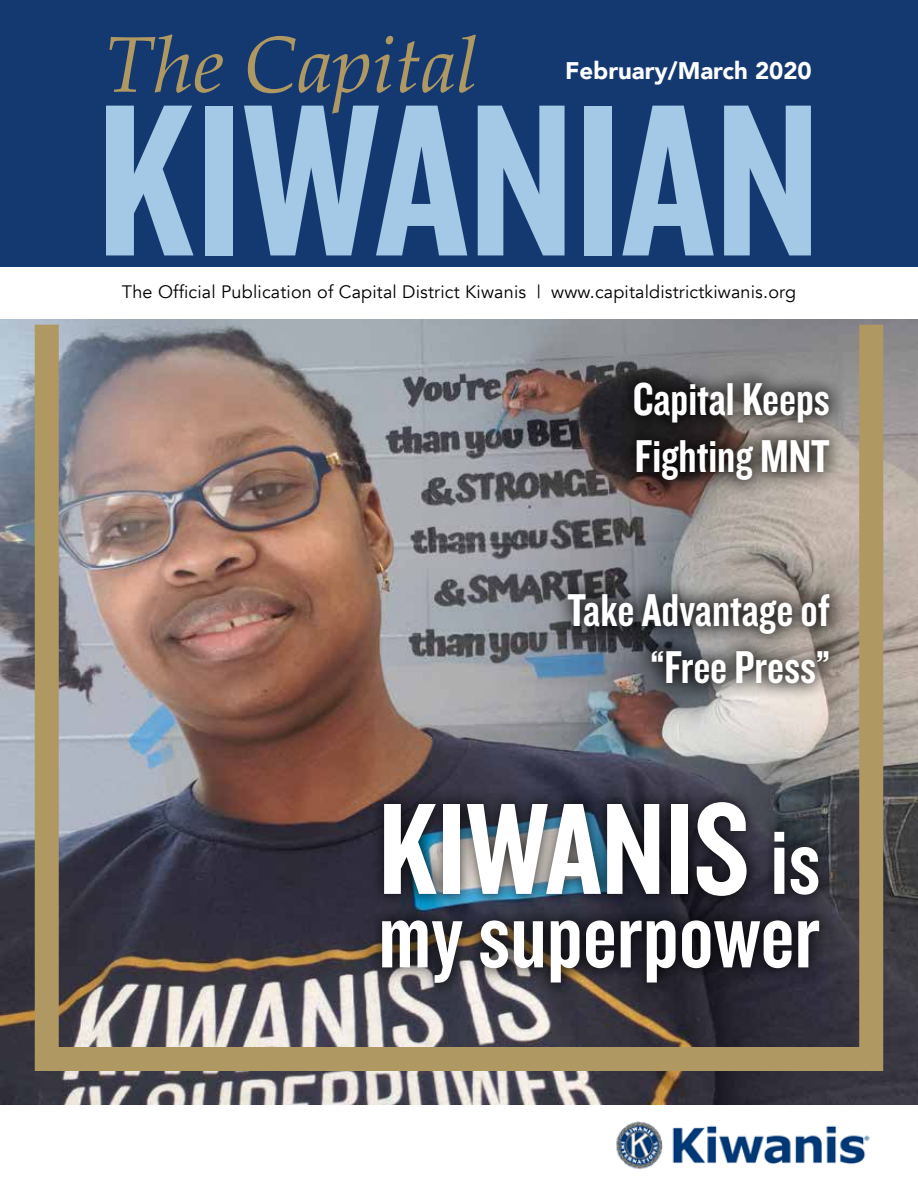
<style>
.page{position:relative;width:918px;height:1188px;background:#fff}
.page>*{position:absolute;margin:0;border:0;box-sizing:border-box;transform-origin:0 0}
.t1{font:225px "Knockout HTF49 Liteweight";color:#a3c9e7}
.t2{font:135px "Knockout HTF49 Liteweight";color:#fff}
.t3{font:96.15px "Knockout HTF49 Liteweight";color:#fff}
.t4{font:italic 79.5px "Palatino";color:#b09862}
.t5{font:47.85px/57.3px "Knockout HTF49 Liteweight";color:#fff;text-align:right}
.t6{font:900 24px "Avenir";color:#fff}
.t7{font:18px "Avenir";letter-spacing:.01em;color:#000}
.s1{font-size:96.15px}
</style>
<div class="page">
<img style="left:0;top:320px;width:918px;height:784px">
<div style="left:0;top:0;width:918px;height:267px;background:#133970"></div>
<img style="left:615px;top:1121px;width:255px;height:48px">
<div style="left:35px;top:313px;width:848px;height:758px;border:24px solid #b09862"></div>
<div style="left:366px;top:786px;width:469px;height:213px;background:#000;opacity:.75"></div>
<div style="left:550px;top:575px;width:298px;height:127px;background:#000;opacity:.75"></div>
<div style="left:616px;top:364px;width:232px;height:134px;background:#000;opacity:.75"></div>
<h3 class="t4" style="left:105px;top:-2px;width:375px">The Capital</h3>
<h3 class="t6" style="left:565px;top:50px;width:248px">February/March 2020</h3>
<h1 class="t1" style="left:96px;top:66px;width:726px">KIWANIAN</h1>
<p class="t7" style="left:122px;top:281px;width:676px">The Official Publication of Capital District Kiwanis | www.capitaldistrictkiwanis.org</p>
<h3 class="t5" style="left:633px;top:372px;width:199px;text-align:left">Capital Keeps<br>Fighting MNT</h3>
<h3 class="t5" style="left:567px;top:583px;width:264px">Take Advantage of “Free Press”</h3>
<h2 class="t2" style="left:378px;top:780px;width:444px">KIWANIS <span class="s1">is</span></h2>
<h3 class="t3" style="left:378px;top:887px;width:444px">my superpower</h3>
</div>
